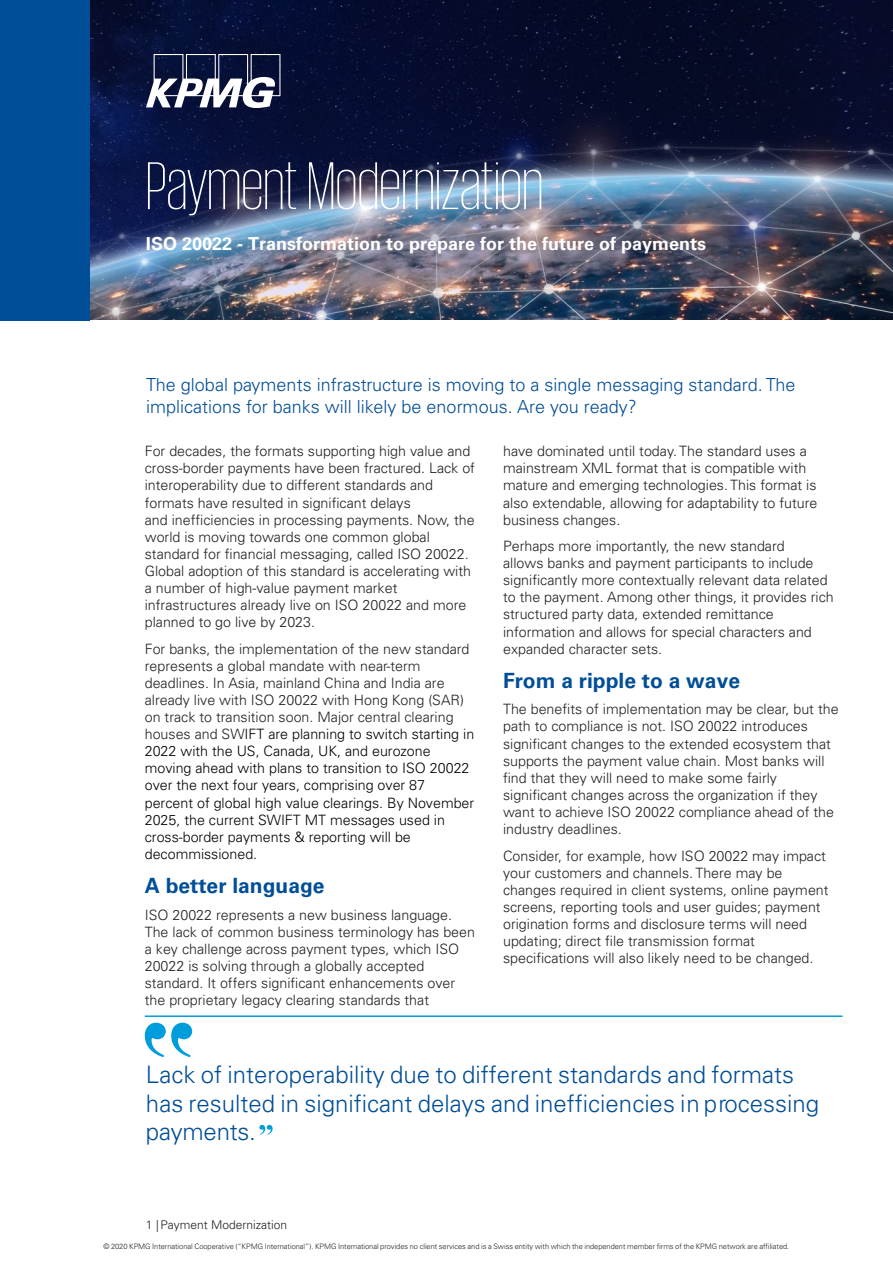
<style>
.page{position:relative;width:893px;height:1263px;background:#fff}
.page>*{position:absolute;margin:0;border:0;box-sizing:border-box;transform-origin:0 0}
.t1{font:200 69px "KPMG";color:#fff}
.t2{font:300 24px/28.8px "Univers LT Std";color:#004e98}
.t3{font:700 21px "Univers LT Std";color:#004e98}
.t4{font:300 18px/21.6px "Univers LT Std";color:#004e98}
.t5{font:700 18px "Universfor KPMG";color:#fff}
.t6{font:14.25px/17.1px "Univers LT 45 Lt";color:#231f20}
.t7{font:14.25px/17.1px "Univers LT 45 Lt";color:#000}
.t8{font:12px "Univers LT 45 Lt";color:#231f20}
.t9{font:300 7.5px "Univers LT Std";letter-spacing:-.005em;color:#231f20}
.s1{color:#231f20}
.s2{font-family:"Universfor KPMG"}
.s3{font-family:"Univers LT Std";font-weight:300}
</style>
<div class="page">
<img style="left:89px;top:1px;width:804px;height:319px">
<div style="left:0;top:0;width:89px;height:320px;background:#004e98"></div>
<svg style="left:146px;top:54px;width:134px;height:54px"></svg>
<svg style="left:145px;top:1023px;width:47px;height:34px"></svg>
<svg style="left:259px;top:1125px;width:14px;height:10px"></svg>
<hr style="left:145px;top:1015px;width:697px;height:2px;background:#009ddd">
<h1 class="t1" style="left:146px;top:153px;width:399px">Payment Modernization</h1>
<p class="t5" style="left:146px;top:233px;width:562px">ISO 20022 - Transformation to prepare for the future of payments</p>
<p class="t4" style="left:146px;top:374px;width:651px">The global payments infrastructure is moving to a single messaging standard. The implications for banks will likely be enormous. Are you ready?</p>
<p class="t6" style="left:145px;top:443px;width:332px">For decades, the formats supporting high value and cross-border payments have been fractured. Lack of interoperability due to different standards and formats have resulted in significant delays<br>and inefficiencies in processing payments. Now, the world is moving towards one common global standard for financial messaging, called ISO 20022.<br>Global adoption of this standard is accelerating with a number of high-value payment market infrastructures already live on ISO 20022 and more planned to go live by 2023.</p>
<p class="t7" style="left:145px;top:640px;width:331px"><span class="s1">For banks, the implementation of the new standard represents a global mandate with near-term deadlines. In Asia, mainland China and India are already live with ISO 20022 with Hong Kong (SAR) on track to transition soon. Major central clearing houses and SW</span>IFT are planning to switch starting in 2022 with the US, Canada, UK, and eurozone moving ahead with plans to transition to ISO 20022 over the next four years, comprising over 87 percent of global high value clearings. By November 2025, the current SWIFT MT messages used in cross-border payments &amp; reporting will be decommissioned.</p>
<h3 class="t3" style="left:145px;top:874px;width:181px">A better language</h3>
<p class="t6" style="left:145px;top:906px;width:332px">ISO 20022 represents a new business language.<br>The lack of common business terminology has been a key challenge across payment types, which ISO 20022 is solving through a globally accepted standard. It offers significant enhancements over the proprietary legacy clearing standards that</p>
<p class="t6" style="left:503px;top:443px;width:316px">have dominated until today. The standard uses a mainstream XML format that is compatible with mature and emerging technologies. This format is also extendable, allowing for adaptability to future business changes.</p>
<p class="t6" style="left:503px;top:537px;width:332px">Perhaps more importantly, the new standard<br>allows banks and payment participants to include significantly more contextually relevant data related to the payment. Among other things, it provides rich structured party data, extended remittance information and allows for special characters and expanded character sets.</p>
<h3 class="t3" style="left:503px;top:668px;width:238px">From a ripple to a wave</h3>
<p class="t6" style="left:503px;top:701px;width:337px">The benefits of implementation may be clear, but the path to compliance is not. ISO 20022 introduces significant changes to the extended ecosystem that supports the payment value chain. Most banks will find that they will need to make some fairly significant changes across the organization if they want to achieve ISO 20022 compliance ahead of the industry deadlines.</p>
<p class="t6" style="left:503px;top:847px;width:327px">Consider, for example, how ISO 20022 may impact your customers and channels. There may be changes required in client systems, online payment screens, reporting tools and user guides; payment origination forms and disclosure terms will need updating; direct file transmission format specifications will also likely need to be changed.</p>
<h2 class="t2" style="left:146px;top:1060px;width:675px">Lack of interoperability due to different standards and formats ha<span class="s2">s</span> resulted in significant delays and inefficiencies in processing payments.</h2>
<p class="t8" style="left:146px;top:1217px;width:143px"><span class="s3">1 |</span> Payment Modernization</p>
<p class="t9" style="left:104px;top:1242px;width:687px">© 2020 KPMG International Cooperative (“KPMG International”). KPMG International provides no client services and is a Swiss entity with which the independent member firms of the KPMG network are affiliated.</p>
</div>
